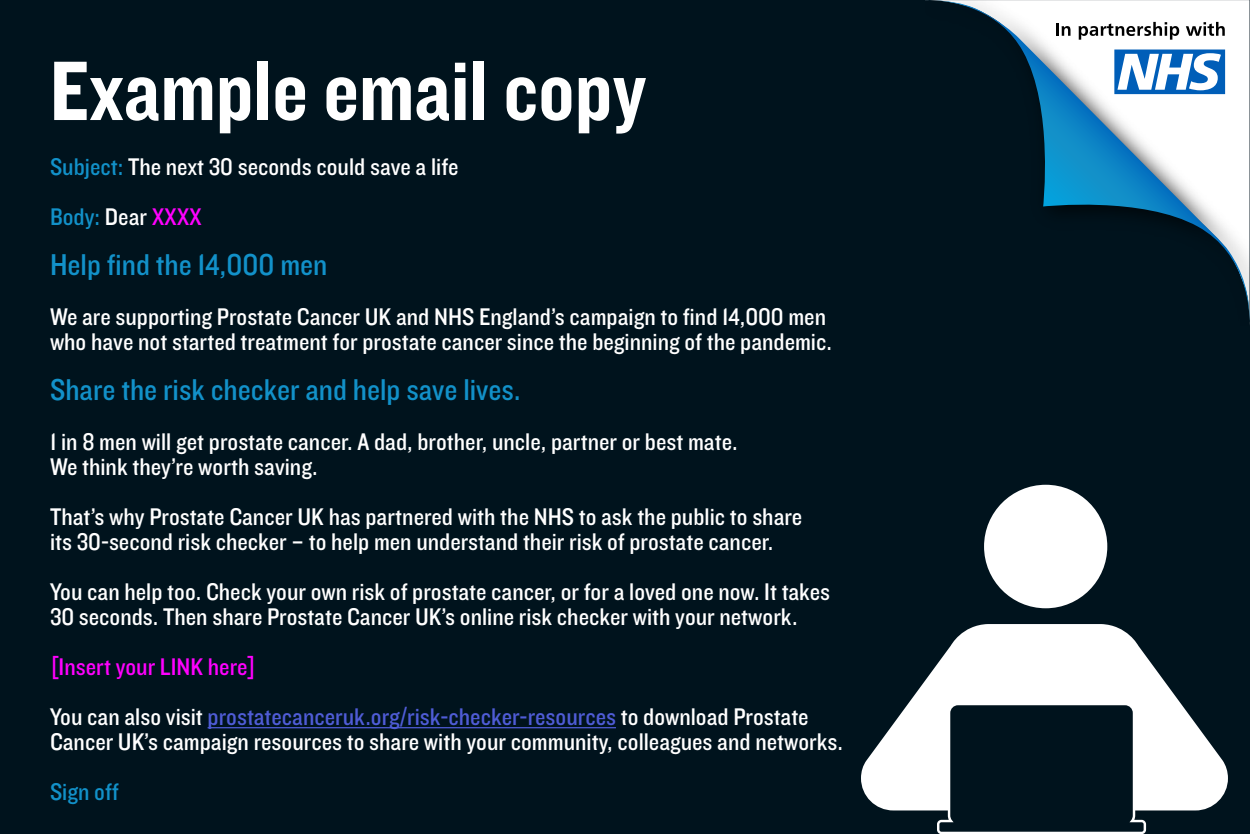
<style>
.page{position:relative;width:1250px;height:834px;background:#00131d}
.page>*{position:absolute;margin:0;border:0;box-sizing:border-box;transform-origin:0 0}
.t1{font:87.5px "Knockout 50 Welterweight";color:#fff}
.t2{font:31.25px "Knockout 30 Junior Welterwt";color:#1291c9}
.t3{font:25px/25px "Knockout 30 Junior Welterwt";color:#fff}
.t4{font:25px/50px "Knockout 30 Junior Welterwt";color:#4f5cd6}
.t5{font:25px "Knockout 30 Junior Welterwt";color:#1291c9}
.s1{color:#1291c9}
.s2{color:#f0f}
.s3{color:#fff}
</style>
<div class="page">
<svg style="left:925px;top:0;width:325px;height:325px"></svg>
<svg style="left:1114px;top:50px;width:111px;height:44px;background:#77a9d9"></svg>
<svg style="left:1056px;top:23px;width:15px;height:13px"></svg>
<svg style="left:1079px;top:22px;width:100px;height:18px;background:#b3b3b3"></svg>
<svg style="left:1186px;top:22px;width:39px;height:14px"></svg>
<hr style="left:208px;top:727px;width:408px;height:1px;background:#4f5cd6">
<div style="left:984px;top:485px;width:123px;height:123px;background:#fff;border-radius:50%"></div>
<svg style="left:861px;top:624px;width:367px;height:210px"></svg>
<h1 class="t1" style="left:50px;top:33px;width:598px">Example email copy</h1>
<p class="t3" style="left:50px;top:141px;width:410px;line-height:50px"><span class="s1">Subject:</span> The next 30 seconds could save a life<br><span class="s1">Body:</span> Dear <span class="s2">XXXX</span></p>
<p class="t2" style="left:50px;top:244px;width:279px">Help find the 14,000 men</p>
<p class="t3" style="left:50px;top:303px;width:784px">We are supporting Prostate Cancer UK and NHS England’s campaign to find 14,000 men who have not started treatment for prostate cancer since the beginning of the pandemic.</p>
<p class="t2" style="left:50px;top:369px;width:472px">Share the risk checker and help save lives.</p>
<p class="t3" style="left:50px;top:428px;width:689px">1 in 8 men will get prostate cancer. A dad, brother, uncle, partner or best mate.<br>We think they’re worth saving.</p>
<p class="t3" style="left:50px;top:503px;width:754px">That’s why Prostate Cancer UK has partnered with the NHS to ask the public to share its 30-second risk checker – to help men understand their risk of prostate cancer.</p>
<p class="t3" style="left:50px;top:578px;width:782px">You can help too. Check your own risk of prostate cancer, or for a loved one now. It takes<br>30 seconds. Then share Prostate Cancer UK’s online risk checker with your network.</p>
<p class="t4" style="left:50px;top:641px;width:760px"><span class="s2">[Insert your LINK here]<br></span><span class="s3">You can also visit</span> prostatecanceruk.org/risk-checker-resources <span class="s3">to download Prostate</span></p>
<p class="t3" style="left:50px;top:728px;width:794px">Cancer UK’s campaign resources to share with your community, colleagues and networks.</p>
<p class="t5" style="left:50px;top:775px;width:70px">Sign off</p>
</div>
